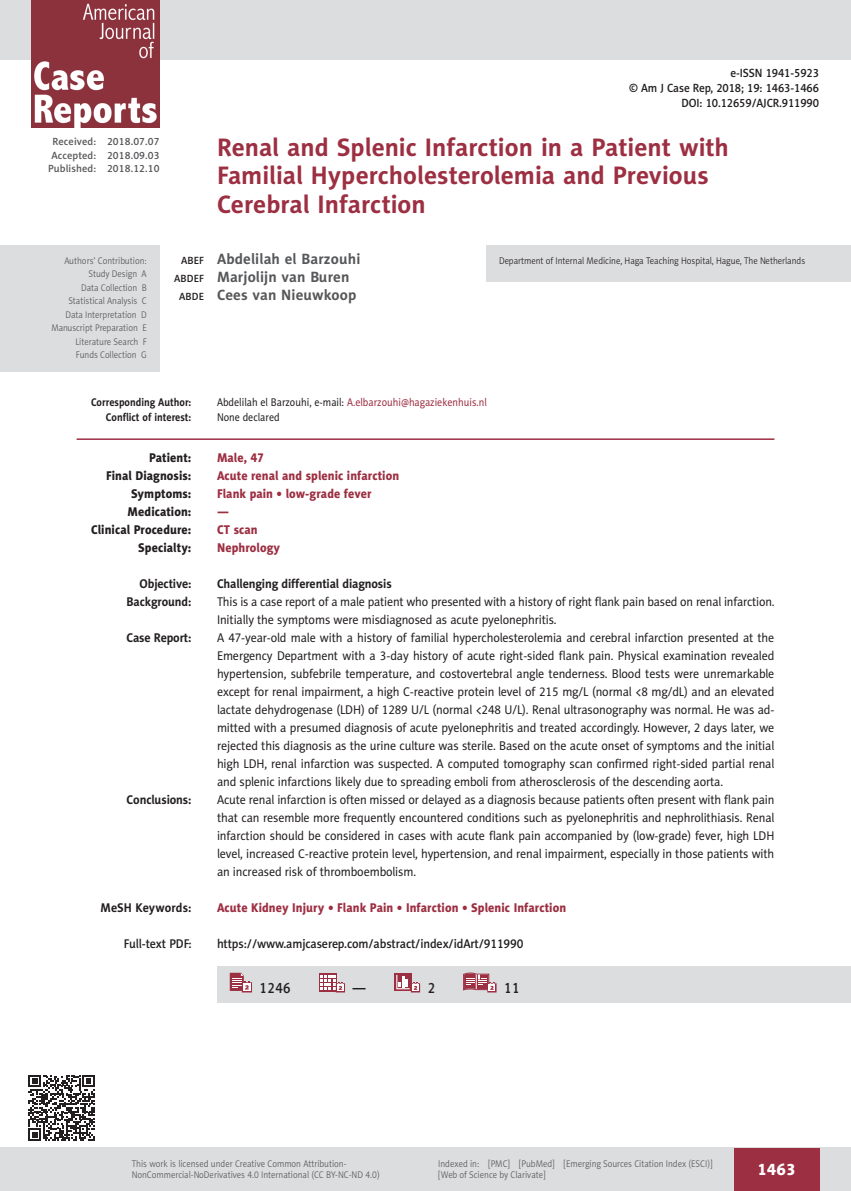
<style>
.page{position:relative;width:851px;height:1191px;background:#fff}
.page>*{position:absolute;margin:0;border:0;box-sizing:border-box;transform-origin:0 0}
.AJCR_Tytul{font:700 25.5px/28.5px "Naomi Sans EFN";color:#9d2f42}
.t1{font:16.5px "Naomi Sans EFN Heavy";color:#fff}
.AJCR_Autorzy{font:700 15px "Naomi Sans EFN";letter-spacing:.01em;color:#57585a}
.AJCR_dane{font:15px "Naomi Sans EFN Medium";letter-spacing:.03em;color:#231f20;scale:.9 1}
.AJCR_Summary_body{font:12.75px/18px "Naomi Sans EFN";letter-spacing:-.01em;color:#231f20;text-align:justify;scale:.95 1}
.AJCR_Summary_body-2{font:12.75px/18px "Naomi Sans EFN";letter-spacing:-.01em;color:#231f20;scale:.94 1}
.AJCR_keywords{font:12.75px "Naomi Sans EFN Heavy";letter-spacing:.005em;color:#9d2f42;scale:.95 1}
.AJCR_keywords-2{font:12.75px "Naomi Sans EFN Heavy";letter-spacing:.005em;color:#231f20;scale:.95 1}
.AJCR_full_text_pdf{font:12.75px "Naomi Sans EFN Medium";letter-spacing:-.01em;color:#231f20;scale:.95 1}
.AJCR_Summary_body-3{font:700 12.75px "Naomi Sans EFN";letter-spacing:-.01em;color:#231f20;scale:.95 1}
.AJCR_keywords-3{font:700 12.75px "Naomi Sans EFN";letter-spacing:.005em;color:#231f20;scale:.95 1}
.AJCR_Summary_body-4{font:700 12.75px "Naomi Sans EFN";letter-spacing:-.01em;color:#231f20;scale:.94 1}
.AJCR_full_text_pdf-2{font:12px "Naomi Sans EFN Medium";letter-spacing:-.01em;color:#231f20;scale:.95 1}
.AJCR_Adres{font:11.25px "Naomi Sans EFN";color:#9d2f42;scale:.9 1}
.AJCR_Adres-2{font:700 11.25px "Naomi Sans EFN";color:#231f20;scale:.9 1}
.AJCR_Adres-3{font:11.25px "Naomi Sans EFN";color:#231f20;scale:.9 1}
.t2{font:10.5px "Naomi Sans EFN Medium";letter-spacing:.01em;color:#57585a}
.t3{font:9.75px/11.2px "Naomi Sans EFN Light";color:#57585a;scale:.9 1}
.AJCR_Afiliacja{font:9.75px "Naomi Sans EFN Light";color:#231f20;scale:.9 1}
.s1{font-family:"Naomi Sans EFN Medium";font-weight:400;font-size:10.5px;color:#231f20}
.s2{color:#231f20}
</style>
<div class="page">
<div style="left:217px;top:966px;width:633px;height:36px;background:#dcdddf"></div>
<svg style="left:230px;top:972px;width:22px;height:20px"></svg>
<div style="left:319px;top:973px;width:17px;height:18px;background:#9d2f42"></div>
<svg style="left:320px;top:974px;width:25px;height:18px"></svg>
<div style="left:394px;top:973px;width:18px;height:18px;background:#9d2f42"></div>
<svg style="left:396px;top:975px;width:24px;height:17px"></svg>
<svg style="left:463px;top:972px;width:33px;height:20px"></svg>
<hr style="left:77px;top:438px;width:697px;height:2px;background:#9d2f42">
<div style="left:0;top:246px;width:159px;height:126px;background:#dcdddf"></div>
<div style="left:486px;top:246px;width:364px;height:36px;background:#dcdddf"></div>
<svg style="left:28px;top:1075px;width:67px;height:66px"></svg>
<div style="left:0;top:1148px;width:850px;height:43px;background:#dcdddf"></div>
<div style="left:733px;top:1147px;width:86px;height:43px;background:#9d2f42"></div>
<div style="left:0;top:0;width:850px;height:60px;background:#dcdddf"></div>
<img style="left:32px;top:0;width:127px;height:127px">
<p class="t2" style="left:52px;top:136px;width:109px">Received: 2018.07.07</p>
<p class="t2" style="left:51px;top:149px;width:110px">Accepted: 2018.09.03</p>
<p class="t2" style="left:48px;top:163px;width:113px">Published: 2018.12.10</p>
<p class="t3" style="left:64px;top:255px;width:93px">Authors’ Contribution:</p>
<p class="t3" style="left:88px;top:268px;width:66px">Study Design A</p>
<p class="t3" style="left:81px;top:282px;width:74px">Data Collection B</p>
<p class="t3" style="left:68px;top:295px;width:89px">Statistical Analysis C</p>
<p class="t3" style="left:65px;top:309px;width:92px">Data Interpretation D</p>
<p class="t3" style="left:51px;top:322px;width:107px">Manuscript Preparation E</p>
<p class="t3" style="left:75px;top:336px;width:81px">Literature Search F</p>
<p class="t3" style="left:76px;top:349px;width:80px">Funds Collection G</p>
<p class="AJCR_full_text_pdf-2" style="left:730px;top:66px;width:95px">e-ISSN 1941-5923</p>
<p class="AJCR_full_text_pdf-2" style="left:629px;top:81px;width:201px">© Am J Case Rep, 2018; 19: 1463-1466</p>
<p class="AJCR_full_text_pdf-2" style="left:681px;top:96px;width:146px">DOI: 10.12659/AJCR.911990</p>
<p class="AJCR_Tytul" style="left:217px;top:133px;width:513px">Renal and Splenic Infarction in a Patient with<br>Familial Hypercholesterolemia and Previous<br>Cerebral Infarction</p>
<p class="AJCR_Autorzy" style="left:181px;top:250px;width:181px"><span class="s1">ABEF</span> Abdelilah el Barzouhi</p>
<p class="AJCR_Autorzy" style="left:174px;top:268px;width:177px"><span class="s1">ABDEF</span> Marjolijn van Buren</p>
<p class="AJCR_Autorzy" style="left:179px;top:286px;width:179px"><span class="s1">ABDE</span> Cees van Nieuwkoop</p>
<p class="AJCR_Afiliacja" style="left:499px;top:255px;width:341px">Department of Internal Medicine, Haga Teaching Hospital, Hague, The Netherlands</p>
<p class="AJCR_Adres-2" style="left:91px;top:395px;width:113px">Corresponding Author:</p>
<p class="AJCR_Adres" style="left:217px;top:395px;width:301px"><span class="s2">Abdelilah el Barzouhi, e-mail:</span> A.elbarzouhi@hagaziekenhuis.nl</p>
<p class="AJCR_Adres-2" style="left:106px;top:411px;width:97px">Conflict of interest:</p>
<p class="AJCR_Adres-3" style="left:217px;top:411px;width:71px">None declared</p>
<p class="AJCR_keywords-2" style="left:149px;top:450px;width:46px">Patient:</p>
<p class="AJCR_keywords" style="left:217px;top:450px;width:51px">Male, 47</p>
<p class="AJCR_keywords-2" style="left:106px;top:468px;width:91px">Final Diagnosis:</p>
<p class="AJCR_keywords" style="left:217px;top:468px;width:193px">Acute renal and splenic infarction</p>
<p class="AJCR_keywords-2" style="left:131px;top:486px;width:65px">Symptoms:</p>
<p class="AJCR_keywords" style="left:217px;top:486px;width:164px">Flank pain • low-grade fever</p>
<p class="AJCR_keywords-2" style="left:128px;top:504px;width:69px">Medication:</p>
<p class="AJCR_keywords" style="left:217px;top:504px;width:14px">—</p>
<p class="AJCR_keywords-2" style="left:91px;top:522px;width:107px">Clinical Procedure:</p>
<p class="AJCR_keywords" style="left:217px;top:522px;width:44px">CT scan</p>
<p class="AJCR_keywords-2" style="left:138px;top:540px;width:58px">Specialty:</p>
<p class="AJCR_keywords" style="left:217px;top:540px;width:68px">Nephrology</p>
<p class="AJCR_Summary_body-3" style="left:139px;top:576px;width:56px">Objective:</p>
<p class="AJCR_Summary_body-3" style="left:217px;top:576px;width:185px">Challenging differential diagnosis</p>
<p class="AJCR_Summary_body-4" style="left:126px;top:594px;width:71px">Background:</p>
<p class="AJCR_Summary_body-2" style="left:217px;top:593px;width:594px">This is a case report of a male patient who presented with a history of right flank pain based on renal infarction.<br>Initially the symptoms were misdiagnosed as acute pyelonephritis.</p>
<p class="AJCR_Summary_body-3" style="left:126px;top:630px;width:70px">Case Report:</p>
<p class="AJCR_Summary_body" style="left:217px;top:629px;width:588px">A 47-year-old male with a history of familial hypercholesterolemia and cerebral infarction presented at the Emergency Department with a 3-day history of acute right-sided flank pain. Physical examination revealed hypertension, subfebrile temperature, and costovertebral angle tenderness. Blood tests were unremarkable except for renal impairment, a high C-reactive protein level of 215 mg/L (normal &lt;8 mg/dL) and an elevated lactate dehydrogenase (LDH) of 1289 U/L (normal &lt;248 U/L). Renal ultrasonography was normal. He was ad&shy;mitted with a presumed diagnosis of acute pyelonephritis and treated accordingly. However, 2 days later, we rejected this diagnosis as the urine culture was sterile. Based on the acute onset of symptoms and the initial high LDH, renal infarction was suspected. A computed tomography scan confirmed right-sided partial renal and splenic infarctions likely due to spreading emboli from atherosclerosis of the descending aorta.</p>
<p class="AJCR_Summary_body-3" style="left:127px;top:792px;width:70px">Conclusions:</p>
<p class="AJCR_Summary_body" style="left:217px;top:791px;width:588px">Acute renal infarction is often missed or delayed as a diagnosis because patients often present with flank pain that can resemble more frequently encountered conditions such as pyelonephritis and nephrolithiasis. Renal infarction should be considered in cases with acute flank pain accompanied by (low-grade) fever, high LDH level, increased C-reactive protein level, hypertension, and renal impairment, especially in those patients with an increased risk of thromboembolism.</p>
<p class="AJCR_keywords-3" style="left:100px;top:900px;width:97px">MeSH Keywords:</p>
<p class="AJCR_keywords" style="left:217px;top:900px;width:369px">Acute Kidney Injury • Flank Pain • Infarction • Splenic Infarction</p>
<p class="AJCR_full_text_pdf" style="left:124px;top:936px;width:73px">Full-text PDF:</p>
<p class="AJCR_full_text_pdf" style="left:217px;top:936px;width:324px">https://www.amjcaserep.com/abstract/index/idArt/911990</p>
<p class="AJCR_dane" style="left:259px;top:978px;width:36px">1246</p>
<p class="AJCR_dane" style="left:352px;top:978px;width:16px">—</p>
<p class="AJCR_dane" style="left:427px;top:978px;width:10px">2</p>
<p class="AJCR_dane" style="left:504px;top:978px;width:19px">11</p>
<p class="t3" style="left:132px;top:1158px;width:277px">This work is licensed under Creative Common Attribution-<br>NonCommercial-NoDerivatives 4.0 International (CC BY-NC-ND 4.0)</p>
<p class="t3" style="left:438px;top:1158px;width:306px">Indexed in: [PMC] [PubMed] [Emerging Sources Citation Index (ESCI)] [Web of Science by Clarivate]</p>
<p class="t1" style="left:757px;top:1159px;width:40px">1463</p>
</div>
